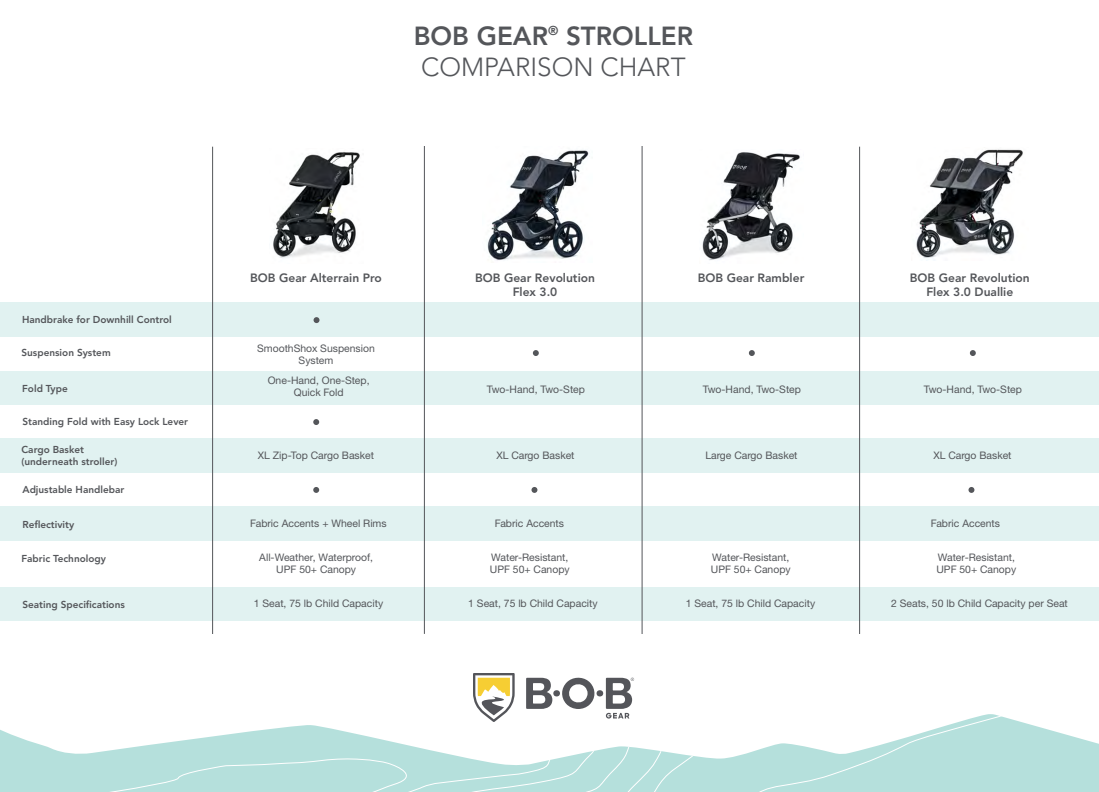
<style>
.page{position:relative;width:1099px;height:792px;background:#fff}
.page>*{position:absolute;margin:0;border:0;box-sizing:border-box;transform-origin:0 0}
.t1{font:800 26px/31.2px "Avenir LT Std";color:#54565a}
.t2{font:800 12px/14.4px "Avenir LT Std";color:#54565a;text-align:center}
.t3{font:10.4px/12.5px "Helvetica Neue LTW1 G";color:#54565a;text-align:center}
.t4{font:800 10px/12px "Avenir LT Std";color:#54565a}
.s1{font-weight:300}
</style>
<div class="page">
<img style="left:487px;top:150px;width:102px;height:111px">
<img style="left:273px;top:152px;width:87px;height:106px">
<div style="left:0;top:439px;width:1099px;height:34px;background:#e1f2f1"></div>
<div style="left:0;top:507px;width:1099px;height:34px;background:#e1f2f1"></div>
<div style="left:0;top:302px;width:1099px;height:34px;background:#e1f2f1"></div>
<div style="left:0;top:371px;width:1099px;height:34px;background:#e1f2f1"></div>
<div style="left:0;top:587px;width:1099px;height:34px;background:#e1f2f1"></div>
<svg style="left:313px;top:419px;width:6px;height:6px"></svg>
<svg style="left:532px;top:487px;width:5px;height:6px"></svg>
<svg style="left:313px;top:487px;width:6px;height:6px"></svg>
<svg style="left:314px;top:317px;width:6px;height:6px"></svg>
<svg style="left:533px;top:350px;width:6px;height:6px"></svg>
<svg style="left:969px;top:487px;width:5px;height:6px"></svg>
<svg style="left:970px;top:350px;width:6px;height:6px"></svg>
<img style="left:702px;top:152px;width:98px;height:108px">
<img style="left:916px;top:149px;width:107px;height:109px">
<svg style="left:749px;top:350px;width:6px;height:6px"></svg>
<svg style="left:0;top:714px;width:1099px;height:78px"></svg>
<svg style="left:473px;top:673px;width:42px;height:49px"></svg>
<svg style="left:526px;top:677px;width:108px;height:42px"></svg>
<hr style="left:642px;top:146px;width:1px;height:488px;background:#54565a">
<hr style="left:424px;top:146px;width:1px;height:488px;background:#54565a">
<hr style="left:212px;top:147px;width:1px;height:487px;background:#54565a">
<hr style="left:859px;top:147px;width:1px;height:487px;background:#54565a">
<h1 class="t1" style="left:414px;top:21px;width:281px">BOB GEAR<sup>®</sup> STROLLER<br><span class="s1">COMPARISON CHART</span></h1>
<p class="t4" style="left:22px;top:314px;width:151px">Handbrake for Downhill Control</p>
<p class="t4" style="left:22px;top:347px;width:91px">Suspension System</p>
<p class="t4" style="left:22px;top:382px;width:47px">Fold Type</p>
<p class="t4" style="left:22px;top:415px;width:167px">Standing Fold with Easy Lock Lever</p>
<p class="t4" style="left:21px;top:443px;width:97px">Cargo Basket (underneath stroller)</p>
<p class="t4" style="left:22px;top:484px;width:103px">Adjustable Handlebar</p>
<p class="t4" style="left:22px;top:518px;width:53px">Reflectivity</p>
<p class="t4" style="left:21px;top:552px;width:86px">Fabric Technology</p>
<p class="t2" style="left:250px;top:270px;width:133px">BOB Gear Alterrain Pro</p>
<p class="t2" style="left:475px;top:270px;width:121px">BOB Gear Revolution<br>Flex 3.0</p>
<p class="t2" style="left:698px;top:270px;width:108px">BOB Gear Rambler</p>
<p class="t2" style="left:910px;top:271px;width:121px">BOB Gear Revolution<br>Flex 3.0 Duallie</p>
<p class="t3" style="left:257px;top:342px;width:119px">SmoothShox Suspension<br>System</p>
<p class="t3" style="left:268px;top:374px;width:103px">One-Hand, One-Step,<br>Quick Fold</p>
<p class="t3" style="left:487px;top:383px;width:100px">Two-Hand, Two-Step</p>
<p class="t3" style="left:703px;top:383px;width:100px">Two-Hand, Two-Step</p>
<p class="t3" style="left:924px;top:383px;width:100px">Two-Hand, Two-Step</p>
<p class="t3" style="left:258px;top:449px;width:118px">XL Zip-Top Cargo Basket</p>
<p class="t3" style="left:496px;top:449px;width:80px">XL Cargo Basket</p>
<p class="t3" style="left:705px;top:449px;width:94px">Large Cargo Basket</p>
<p class="t3" style="left:933px;top:449px;width:80px">XL Cargo Basket</p>
<p class="t3" style="left:250px;top:517px;width:138px">Fabric Accents + Wheel Rims</p>
<p class="t3" style="left:495px;top:517px;width:71px">Fabric Accents</p>
<p class="t3" style="left:931px;top:517px;width:71px">Fabric Accents</p>
<p class="t3" style="left:259px;top:551px;width:115px">All-Weather, Waterproof,<br>UPF 50+ Canopy</p>
<p class="t3" style="left:490px;top:551px;width:81px;text-align:left">Water-Resistant,<br>UPF 50+ Canopy</p>
<p class="t3" style="left:711px;top:551px;width:81px;text-align:left">Water-Resistant,<br>UPF 50+ Canopy</p>
<p class="t3" style="left:936px;top:551px;width:81px;text-align:left">Water-Resistant,<br>UPF 50+ Canopy</p>
<p class="t4" style="left:22px;top:598px;width:104px">Seating Specifications</p>
<p class="t3" style="left:254px;top:597px;width:131px">1 Seat, 75 lb Child Capacity</p>
<p class="t3" style="left:468px;top:597px;width:131px">1 Seat, 75 lb Child Capacity</p>
<p class="t3" style="left:686px;top:597px;width:131px">1 Seat, 75 lb Child Capacity</p>
<p class="t3" style="left:891px;top:597px;width:178px">2 Seats, 50 lb Child Capacity per Seat</p>
</div>
